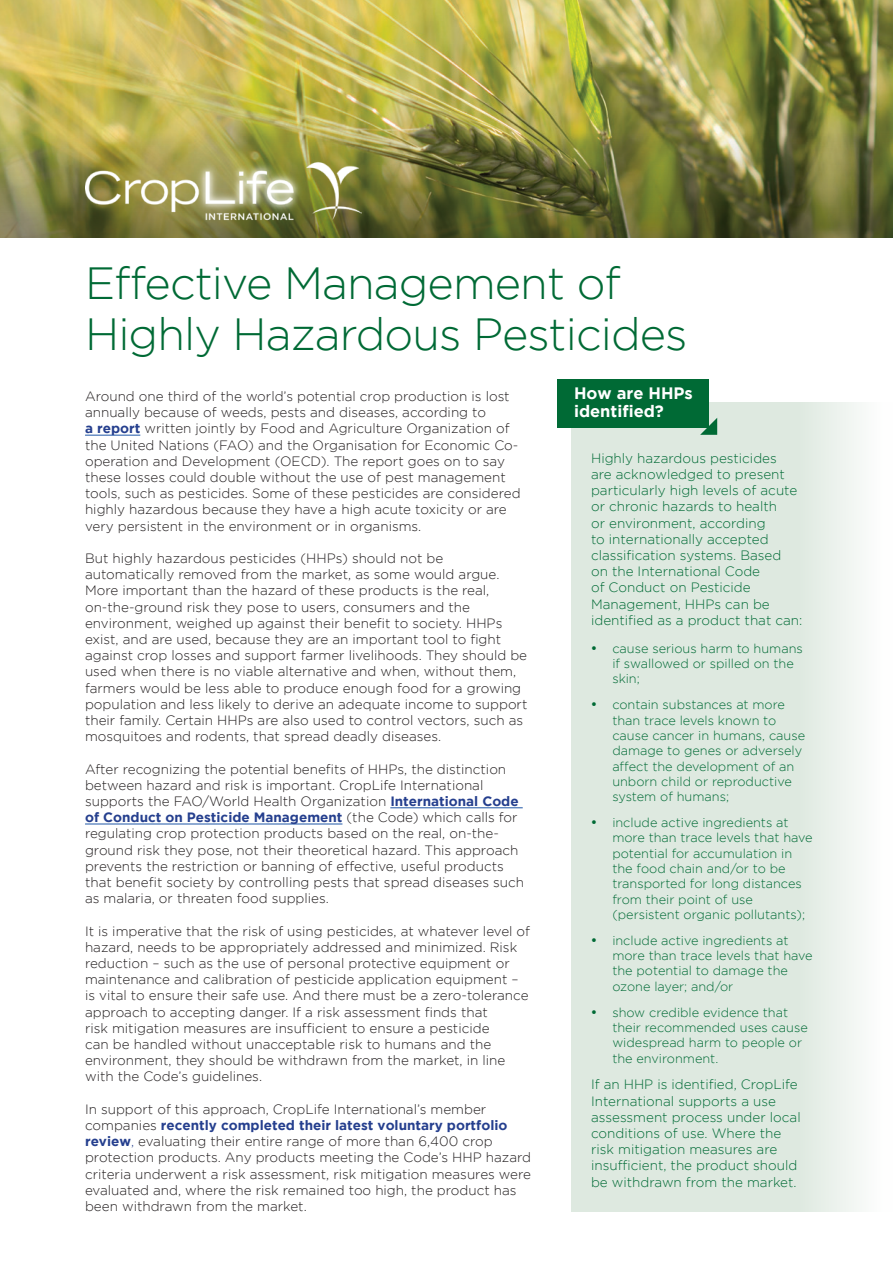
<style>
.page{position:relative;width:893px;height:1263px;background:#fff}
.page>*{position:absolute;margin:0;border:0;box-sizing:border-box;transform-origin:0 0}
.t1{font:300 45px/51px "Gotham";letter-spacing:-.02em;color:#006a35}
.t2{font:700 16.5px/18px "Gotham";color:#fff}
.t3{font:300 13.5px/16.2px "Gotham";color:#231f20}
.t4{font:300 13.5px/16.2px "Gotham";color:#006a35}
.t5{font:300 12.75px/15.3px "Gotham";color:#006a35}
.s1{font-weight:700;color:#253f8e}
.s2{color:#253f8e}
</style>
<div class="page">
<img style="left:0;top:0;width:893px;height:132px">
<hr style="left:85px;top:435px;width:55px;height:1px;background:#1e56a6">
<hr style="left:390px;top:807px;width:133px;height:1px;background:#1e56a6">
<hr style="left:85px;top:824px;width:257px;height:1px;background:#1e56a6">
<svg style="left:572px;top:403px;width:287px;height:809px;background:#e0eae2"></svg>
<div style="left:557px;top:379px;width:152px;height:48px;background:#006a35"></div>
<svg style="left:700px;top:418px;width:17px;height:17px"></svg>
<svg style="left:0;top:132px;width:893px;height:105px;background:#6c6d36"></svg>
<img style="left:85px;top:124px;width:277px;height:114px">
<h1 class="t1" style="left:85px;top:257px;width:604px">Effective Management of<br>Highly Hazardous Pesticides</h1>
<p class="t3" style="left:85px;top:388px;width:437px">Around one third of the world’s potential crop production is lost annually because of weeds, pests and diseases, according to<br><span class="s1">a report</span> written jointly by Food and Agriculture Organization of the United Nations (FAO) and the Organisation for Economic Co&shy;operation and Development (OECD). The report goes on to say these losses could double without the use of pest management tools, such as pesticides. Some of these pesticides are considered highly hazardous because they have a high acute toxicity or are very persistent in the environment or in organisms.</p>
<p class="t3" style="left:85px;top:550px;width:444px">But highly hazardous pesticides (HHPs) should not be automatically removed from the market, as some would argue.<br>More important than the hazard of these products is the real, on-the-ground risk they pose to users, consumers and the environment, weighed up against their benefit to society. HHPs exist, and are used, because they are an important tool to fight against crop losses and support farmer livelihoods. They should be used when there is no viable alternative and when, without them, farmers would be less able to produce enough food for a growing population and less likely to derive an adequate income to support their family. Certain HHPs are also used to control vectors, such as mosquitoes and rodents, that spread deadly diseases.</p>
<p class="t3" style="left:85px;top:760px;width:441px">After recognizing the potential benefits of HHPs, the distinction between hazard and risk is important. CropLife International supports the FAO/World Health Organization <span class="s1">International Code of Conduct on Pesticide Management</span> (the Code) which calls for regulating crop protection products based on the real, on-the&shy;ground risk they pose, not their theoretical hazard. This approach prevents the restriction or banning of effective, useful products that benefit society by controlling pests that spread diseases such as malaria, or threaten food supplies.</p>
<p class="t3" style="left:85px;top:922px;width:447px">It is imperative that the risk of using pesticides, at whatever level of hazard, needs to be appropriately addressed and minimized. Risk reduction – such as the use of personal protective equipment or maintenance and calibration of pesticide application equipment – is vital to ensure their safe use. And there must be a zero-tolerance approach to accepting danger. If a risk assessment finds that<br>risk mitigation measures are insufficient to ensure a pesticide<br>can be handled without unacceptable risk to humans and the environment, they should be withdrawn from the market, in line with the Code’s guidelines.</p>
<p class="t3" style="left:85px;top:1101px;width:448px">In support of this approach, CropLife International’s member companies <span class="s1">recently completed their latest voluntary portfolio review</span><span class="s2">,</span> evaluating their entire range of more than 6,400 crop protection products. Any products meeting the Code’s HHP hazard criteria underwent a risk assessment, risk mitigation measures were evaluated and, where the risk remained too high, the product has been withdrawn from the market.</p>
<p class="t2" style="left:574px;top:383px;width:120px">How are HHPs identified?</p>
<p class="t4" style="left:591px;top:450px;width:213px">Highly hazardous pesticides<br>are acknowledged to present particularly high levels of acute or chronic hazards to health<br>or environment, according<br>to internationally accepted classification systems. Based<br>on the International Code<br>of Conduct on Pesticide<br>Management, HHPs can be identified as a product that can:</p>
<p class="t5" style="left:612px;top:640px;width:192px;text-indent:-21px">• cause serious harm to humans if swallowed or spilled on the skin;</p>
<p class="t5" style="left:612px;top:697px;width:194px;text-indent:-21px">• contain substances at more than trace levels known to cause cancer in humans, cause damage to genes or adversely affect the development of an unborn child or reproductive system of humans;</p>
<p class="t5" style="left:612px;top:815px;width:202px;text-indent:-21px">• include active ingredients at more than trace levels that have potential for accumulation in the food chain and/or to be transported for long distances from their point of use (persistent organic pollutants);</p>
<p class="t5" style="left:612px;top:932px;width:202px;text-indent:-21px">• include active ingredients at more than trace levels that have the potential to damage the ozone layer; and/or</p>
<p class="t5" style="left:612px;top:1004px;width:197px;text-indent:-21px">• show credible evidence that their recommended uses cause widespread harm to people or the environment.</p>
<p class="t4" style="left:591px;top:1076px;width:211px">If an HHP is identified, CropLife<br>International supports a use assessment process under local conditions of use. Where the risk mitigation measures are insufficient, the product should be withdrawn from the market.</p>
</div>
